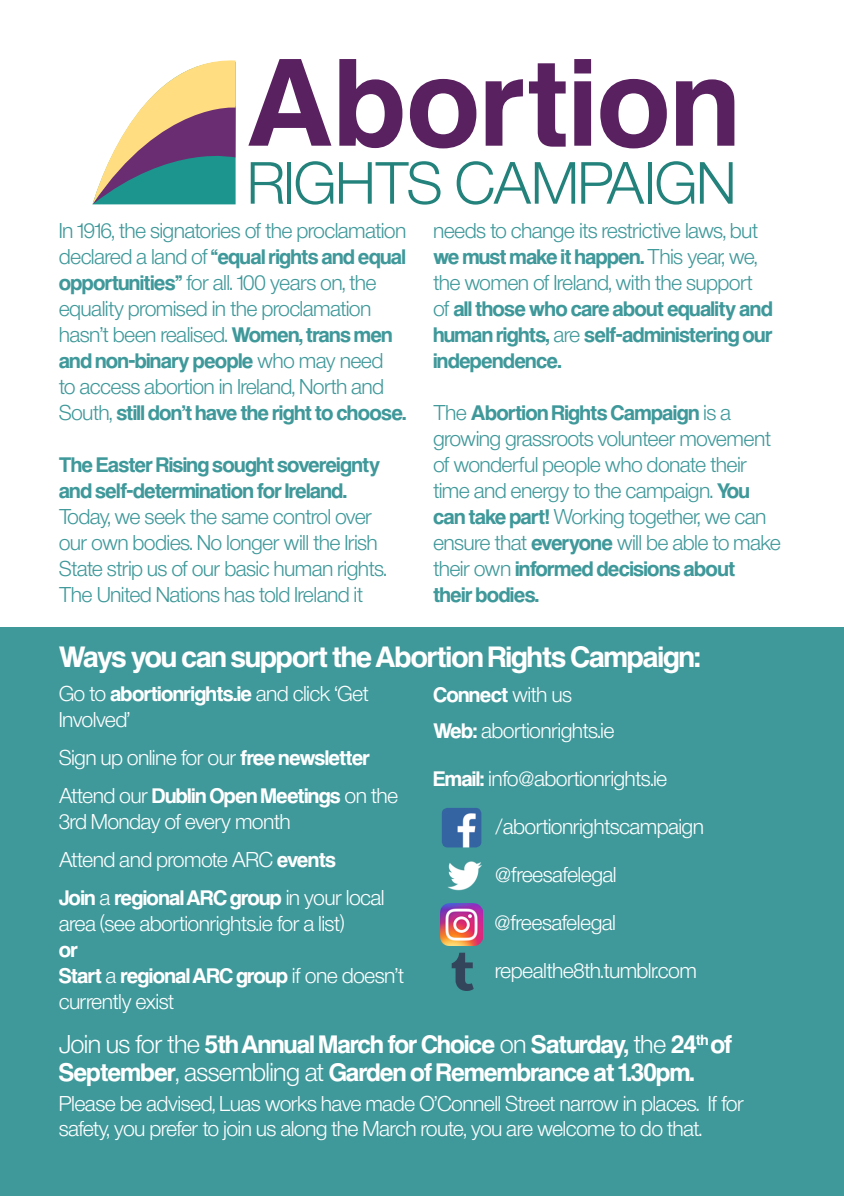
<style>
.page{position:relative;width:844px;height:1196px;background:#fff}
.page>*{position:absolute;margin:0;border:0;box-sizing:border-box;transform-origin:0 0}
.t1{font:500 28px "Europa SH";color:#fff}
.t2{font:500 24px/28px "Europa SH";color:#fff}
.t3{font:300 20px/26px "Europa Nr 2 SH";color:#3f989a}
.t4{font:300 20px/26px "Europa Nr 2 SH";color:#fff}
.t5{font:500 20px/26px "Europa SH";color:#3f989a}
.t6{font:500 20px "Europa SH";color:#fff}
.s1{font-family:"Europa SH";font-weight:500}
.s2{font-family:"Europa Nr 2 SH";font-weight:300}
.s3{font-family:"Helvetica Neue"}
</style>
<div class="page">
<div style="left:0;top:627px;width:844px;height:568px;background:#3f989a"></div>
<svg style="left:93px;top:60px;width:143px;height:144px"></svg>
<svg style="left:248px;top:59px;width:83px;height:87px"></svg>
<svg style="left:339px;top:59px;width:63px;height:89px"></svg>
<svg style="left:410px;top:79px;width:66px;height:69px"></svg>
<svg style="left:485px;top:79px;width:38px;height:67px"></svg>
<svg style="left:529px;top:63px;width:36px;height:84px"></svg>
<svg style="left:574px;top:59px;width:17px;height:87px"></svg>
<svg style="left:600px;top:79px;width:67px;height:69px"></svg>
<svg style="left:676px;top:79px;width:58px;height:67px"></svg>
<svg style="left:251px;top:162px;width:32px;height:42px"></svg>
<hr style="left:287px;top:162px;width:4px;height:42px;background:#23827b">
<svg style="left:296px;top:161px;width:37px;height:43px"></svg>
<svg style="left:339px;top:161px;width:101px;height:43px"></svg>
<svg style="left:456px;top:161px;width:119px;height:43px"></svg>
<svg style="left:581px;top:162px;width:63px;height:42px"></svg>
<hr style="left:648px;top:162px;width:4px;height:42px;background:#23827b">
<svg style="left:656px;top:161px;width:38px;height:43px"></svg>
<svg style="left:700px;top:162px;width:32px;height:42px"></svg>
<img style="left:448px;top:861px;width:34px;height:30px">
<img style="left:442px;top:808px;width:39px;height:39px">
<img style="left:440px;top:903px;width:43px;height:42px">
<svg style="left:452px;top:952px;width:22px;height:38px"></svg>
<p class="t3" style="left:59px;top:217px;width:349px">In 1916, the signatories of the proclamation declared a land of <span class="s1">“equal rights and equal opportunities”</span> for all. 100 years on, the equality promised in the proclamation hasn’t been realised. <span class="s1">Women, trans men and non-binary people</span> who may need<br>to access abortion in Ireland, North and South, <span class="s1">still don’t have the right to choose.</span></p>
<p class="t3" style="left:59px;top:451px;width:329px"><span class="s1">The Easter Rising sought sovereignty and self-determination for Ireland.<br></span>Today, we seek the same control over our own bodies. No longer will the Irish State strip us of our basic human rights.<br>The United Nations has told Ireland it</p>
<p class="t5" style="left:433px;top:217px;width:340px"><span class="s2">needs to change its restrictive laws, but </span>we must make it happen. <span class="s2">This year, we, the women of Ireland, with the support of</span> all those who care about equality and human rights, <span class="s2">are</span> self-administering our independence.</p>
<p class="t3" style="left:433px;top:399px;width:349px">The <span class="s1">Abortion Rights Campaign</span> is a growing grassroots volunteer movement of wonderful people who donate their time and energy to the campaign. <span class="s1">You can take part!</span> Working together, we can ensure that <span class="s1">everyone</span> will be able to make their own <span class="s1">informed decisions about<br>their bodies.</span></p>
<p class="t1" style="left:59px;top:640px;width:642px">Ways you can support the Abortion Rights Campaign:</p>
<p class="t4" style="left:59px;top:680px;width:311px">Go to <span class="s1">abortionrights.ie</span> and click ‘Get<br>Involved’</p>
<p class="t4" style="left:59px;top:744px;width:312px">Sign up online for our <span class="s1">free newsletter</span></p>
<p class="t4" style="left:59px;top:782px;width:341px">Attend our <span class="s1">Dublin Open Meetings</span> on the<br>3rd Monday of every month</p>
<p class="t4" style="left:59px;top:846px;width:278px">Attend and promote ARC <span class="s1">events</span></p>
<p class="t4" style="left:59px;top:884px;width:327px"><span class="s1">Join</span> a <span class="s1">regional ARC group</span> in your local area (see abortionrights.ie for a list)<br><span class="s1">or</span></p>
<p class="t4" style="left:59px;top:962px;width:346px"><span class="s1">Start</span> a <span class="s1">regional ARC group</span> if one doesn’t currently exist</p>
<p class="t2" style="left:59px;top:1030px;width:674px"><span class="s2">Join us for the</span> 5th Annual March for Choice <span class="s2">on</span> Saturday, <span class="s2">the</span> 24<sup>th</sup> of<br>September<span class="s2">, assembling at</span> Garden of Remembrance at 1.30pm.</p>
<p class="t4" style="left:59px;top:1091px;width:686px;line-height:24px">Please be advised, Luas works have made O’Connell Street narrow in places. If for safety, you prefer to join us along the March route, you are welcome to do that.</p>
<p class="t6" style="left:433px;top:683px;width:140px">Connect <span class="s2">with us</span></p>
<p class="t4" style="left:433px;top:717px;width:182px"><span class="s1">Web:</span> abortionrights.ie</p>
<p class="t4" style="left:433px;top:765px;width:235px"><span class="s1">Email:</span> info<span class="s3">@</span>abortionrights.ie</p>
<p class="t4" style="left:495px;top:813px;width:210px">/abortionrightscampaign</p>
<p class="t4" style="left:495px;top:861px;width:123px"><span class="s3">@</span>freesafelegal</p>
<p class="t4" style="left:494px;top:909px;width:123px"><span class="s3">@</span>freesafelegal</p>
<p class="t4" style="left:495px;top:957px;width:203px">repealthe8th.tumblr.com</p>
</div>
